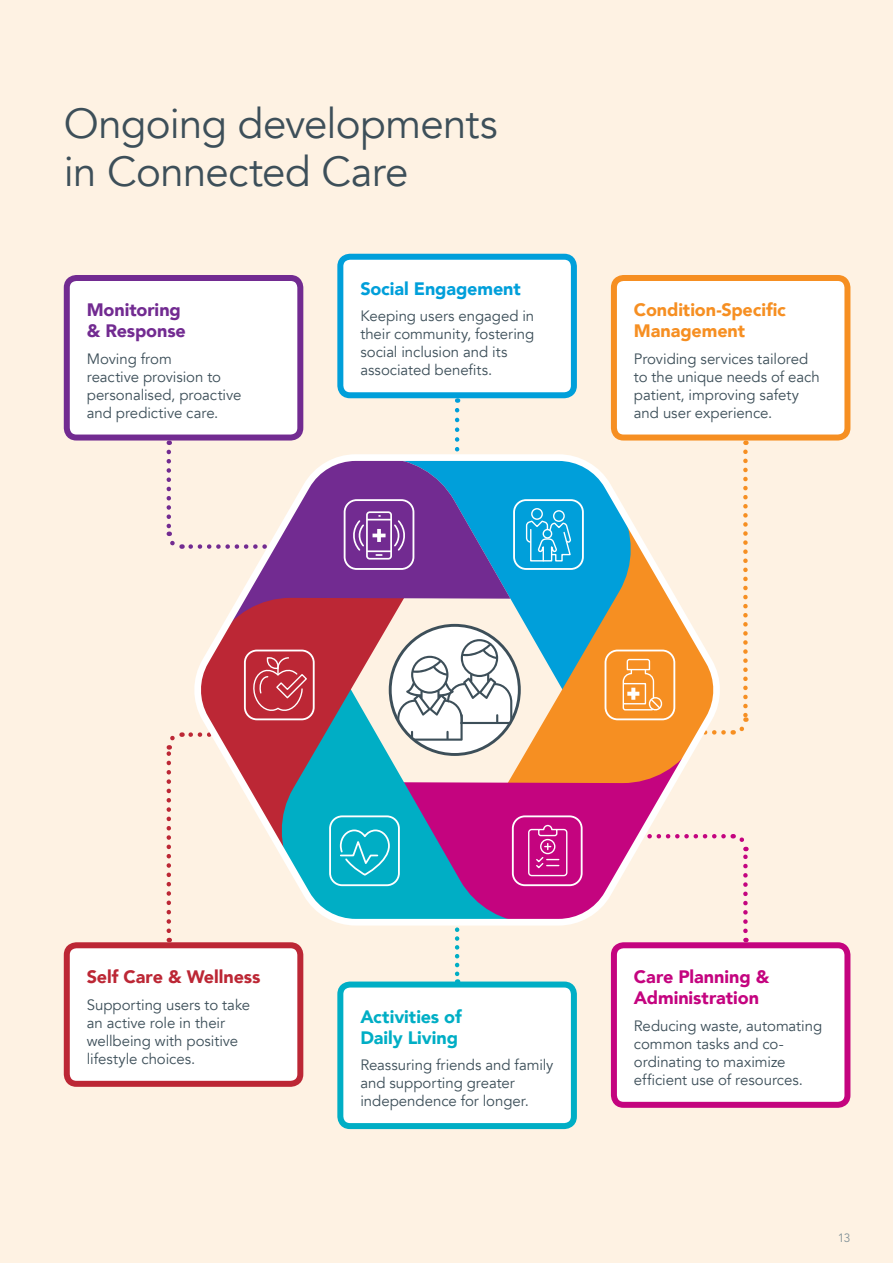
<style>
.page{position:relative;width:893px;height:1263px;background:#fef2e3}
.page>*{position:absolute;margin:0;border:0;box-sizing:border-box;transform-origin:0 0}
.t1{font:42px/48px "Avenir";letter-spacing:-.02em;color:#3d4f59}
.Body{font:900 18px/21px "Avenir";letter-spacing:-.005em;color:#f68f22}
.Body-2{font:900 18px/21px "Avenir";letter-spacing:-.005em;color:#c4047f}
.Body-3{font:900 18px/21px "Avenir";letter-spacing:-.005em;color:#00aec5}
.Body-4{font:900 18px/21px "Avenir";letter-spacing:-.005em;color:#722b91}
.Body-5{font:900 18px "Avenir";letter-spacing:-.005em;color:#bc2735}
.Body-6{font:900 18px "Avenir";letter-spacing:-.005em;color:#009fda}
.Body_small{font:15px/18px "Avenir";letter-spacing:-.005em;color:#3d4f59}
.t2{font:12px "Avenir LT Std";color:#839399}
</style>
<div class="page">
<svg style="left:166px;top:452px;width:17px;height:97px"></svg>
<svg style="left:166px;top:732px;width:17px;height:199px"></svg>
<svg style="left:732px;top:452px;width:16px;height:283px"></svg>
<svg style="left:732px;top:834px;width:16px;height:97px"></svg>
<svg style="left:455px;top:410px;width:4px;height:41px"></svg>
<svg style="left:455px;top:929px;width:4px;height:52px"></svg>
<svg style="left:188px;top:451px;width:538px;height:478px"></svg>
<svg style="left:344px;top:499px;width:70px;height:71px;background:#8f57a7"></svg>
<svg style="left:244px;top:650px;width:71px;height:70px;background:#c74b57"></svg>
<svg style="left:329px;top:815px;width:71px;height:71px;background:#2abbce"></svg>
<svg style="left:513px;top:499px;width:71px;height:71px;background:#31b1e1"></svg>
<svg style="left:512px;top:815px;width:71px;height:71px;background:#ce2f95"></svg>
<svg style="left:605px;top:650px;width:70px;height:70px;background:#f7a249"></svg>
<svg style="left:390px;top:625px;width:129px;height:129px;background:#e5e8e9"></svg>
<svg style="left:397px;top:639px;width:115px;height:102px;background:#dcdfe0"></svg>
<div style="left:389px;top:624px;width:132px;height:132px;border:3px solid #3d4f59;border-radius:50%"></div>
<div style="left:67px;top:945px;width:233px;height:139px;background:#fff;border-radius:10px"></div>
<div style="left:64px;top:942px;width:239px;height:145px;border:6px solid #bc2735;border-radius:10px"></div>
<div style="left:614px;top:945px;width:233px;height:160px;background:#fff;border-radius:10px"></div>
<div style="left:611px;top:942px;width:239px;height:166px;border:6px solid #c4047f;border-radius:10px"></div>
<div style="left:614px;top:278px;width:233px;height:159px;background:#fff;border-radius:10px"></div>
<div style="left:611px;top:275px;width:239px;height:165px;border:6px solid #f68f22;border-radius:10px"></div>
<div style="left:340px;top:984px;width:234px;height:142px;background:#fff;border-radius:10px"></div>
<div style="left:337px;top:981px;width:240px;height:148px;border:6px solid #00aec5;border-radius:10px"></div>
<div style="left:340px;top:257px;width:234px;height:138px;background:#fff;border-radius:10px"></div>
<div style="left:337px;top:254px;width:240px;height:144px;border:6px solid #009fda;border-radius:10px"></div>
<div style="left:67px;top:278px;width:233px;height:159px;background:#fff;border-radius:10px"></div>
<div style="left:64px;top:275px;width:239px;height:165px;border:6px solid #722b91;border-radius:10px"></div>
<h3 class="t1" style="left:64px;top:100px;width:435px">Ongoing developments in Connected Care</h3>
<p class="Body-4" style="left:87px;top:299px;width:101px">Monitoring &amp; Response</p>
<p class="Body_small" style="left:87px;top:350px;width:156px">Moving from<br>reactive provision to personalised, proactive and predictive care.</p>
<p class="Body-6" style="left:360px;top:273px;width:162px">Social Engagement</p>
<p class="Body_small" style="left:360px;top:307px;width:175px">Keeping users engaged in their community, fostering social inclusion and its associated benefits.</p>
<p class="Body" style="left:634px;top:299px;width:153px">Condition-Specific<br>Management</p>
<p class="Body_small" style="left:634px;top:350px;width:187px">Providing services tailored to the unique needs of each patient, improving safety and user experience.</p>
<p class="Body-5" style="left:87px;top:961px;width:175px">Self Care &amp; Wellness</p>
<p class="Body_small" style="left:87px;top:996px;width:165px">Supporting users to take an active role in their wellbeing with positive lifestyle choices.</p>
<p class="Body-3" style="left:360px;top:1005px;width:103px">Activities of<br>Daily Living</p>
<p class="Body_small" style="left:360px;top:1056px;width:195px">Reassuring friends and family and supporting greater independence for longer.</p>
<p class="Body-2" style="left:634px;top:966px;width:137px">Care Planning &amp;<br>Administration</p>
<p class="Body_small" style="left:634px;top:1017px;width:190px">Reducing waste, automating common tasks and co&shy;ordinating to maximize efficient use of resources.</p>
<p class="t2" style="left:838px;top:1231px;width:14px">13</p>
</div>
